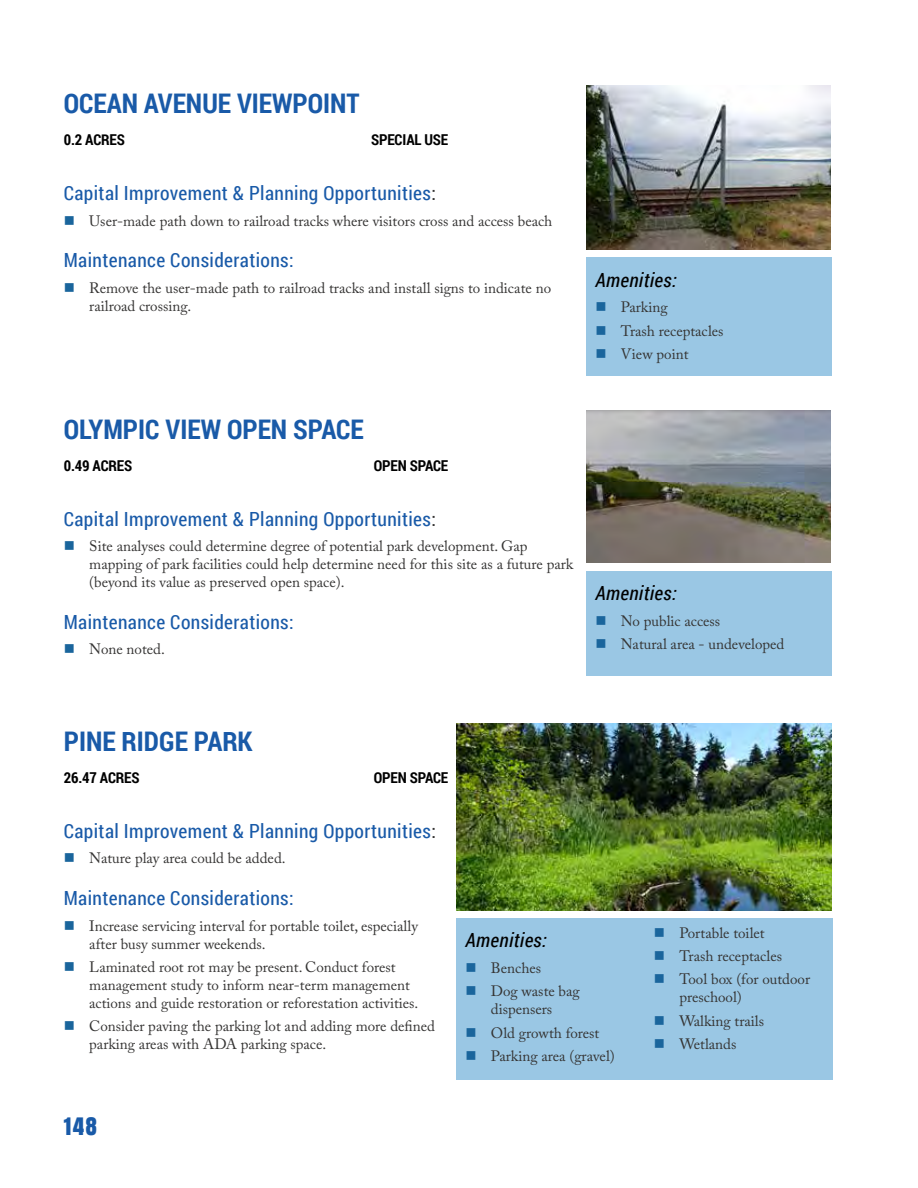
<style>
.page{position:relative;width:918px;height:1188px;background:#fff}
.page>*{position:absolute;margin:0;border:0;box-sizing:border-box;transform-origin:0 0}
.t1{font:700 27px "Roboto Condensed";color:#195aa8}
.t2{font:22.5px "Anton";color:#195aa8}
.t3{font:19.5px "Roboto Condensed";letter-spacing:.02em;color:#195aa8}
.t4{font:italic 19.5px "Roboto Condensed";letter-spacing:.02em;color:#000}
.t5{font:15px/23.4px "Adobe Caslon Pro";color:#353433}
.t6{font:700 15px "Roboto Condensed";letter-spacing:-.01em;color:#000}
.s1{color:#353433}
</style>
<div class="page">
<div style="left:587px;top:258px;width:245px;height:118px;background:#9ac7e4"></div>
<img style="left:587px;top:85px;width:244px;height:165px">
<div style="left:587px;top:571px;width:245px;height:104px;background:#9ac7e4"></div>
<div style="left:457px;top:918px;width:376px;height:162px;background:#9ac7e4"></div>
<img style="left:457px;top:723px;width:375px;height:187px">
<img style="left:587px;top:410px;width:244px;height:152px">
<h1 class="t1" style="left:64px;top:85px;width:297px">OCEAN AVENUE VIEWPOINT</h1>
<p class="t6" style="left:64px;top:129px;width:63px">0.2 ACRES</p>
<p class="t6" style="left:371px;top:129px;width:79px">SPECIAL USE</p>
<h3 class="t3" style="left:64px;top:180px;width:374px">Capital Improvement &amp; Planning Opportunities<span class="s1">:</span></h3>
<p class="t5" style="left:89px;top:209px;width:465px">User-made path down to railroad tracks where visitors cross and access beach</p>
<h3 class="t3" style="left:64px;top:247px;width:231px">Maintenance Considerations:</h3>
<p class="t5" style="left:89px;top:279px;width:463px;line-height:18px">Remove the user-made path to railroad tracks and install signs to indicate no railroad crossing.</p>
<h3 class="t4" style="left:595px;top:266px;width:83px">Amenities:</h3>
<p class="t5" style="left:621px;top:296px;width:104px">Parking<br>Trash receptacles<br>View point</p>
<h1 class="t1" style="left:64px;top:410px;width:302px">OLYMPIC VIEW OPEN SPACE</h1>
<p class="t6" style="left:64px;top:455px;width:70px">0.49 ACRES</p>
<p class="t6" style="left:374px;top:455px;width:76px">OPEN SPACE</p>
<h3 class="t3" style="left:64px;top:505px;width:374px">Capital Improvement &amp; Planning Opportunities<span class="s1">:</span></h3>
<p class="t5" style="left:89px;top:537px;width:485px;line-height:18px">Site analyses could determine degree of potential park development. Gap mapping of park facilities could help determine need for this site as a future park (beyond its value as preserved open space).</p>
<h3 class="t3" style="left:64px;top:608px;width:231px">Maintenance Considerations:</h3>
<p class="t5" style="left:89px;top:638px;width:77px">None noted.</p>
<h3 class="t4" style="left:595px;top:579px;width:83px">Amenities:</h3>
<p class="t5" style="left:621px;top:609px;width:165px">No public access<br>Natural area - undeveloped</p>
<h1 class="t1" style="left:64px;top:722px;width:190px">PINE RIDGE PARK</h1>
<p class="t6" style="left:64px;top:767px;width:77px">26.47 ACRES</p>
<p class="t6" style="left:374px;top:767px;width:76px">OPEN SPACE</p>
<h3 class="t3" style="left:64px;top:817px;width:374px">Capital Improvement &amp; Planning Opportunities<span class="s1">:</span></h3>
<p class="t5" style="left:89px;top:847px;width:198px">Nature play area could be added.</p>
<h3 class="t3" style="left:64px;top:884px;width:231px">Maintenance Considerations:</h3>
<p class="t5" style="left:89px;top:916px;width:330px;line-height:18px">Increase servicing interval for portable toilet, especially after busy summer weekends.</p>
<p class="t5" style="left:89px;top:958px;width:331px;line-height:18px">Laminated root rot may be present. Conduct forest management study to inform near-term management actions and guide restoration or reforestation activities.</p>
<p class="t5" style="left:89px;top:1017px;width:347px;line-height:18px">Consider paving the parking lot and adding more defined parking areas with ADA parking space.</p>
<h3 class="t4" style="left:465px;top:926px;width:83px">Amenities:</h3>
<p class="t5" style="left:491px;top:956px;width:91px">Benches<br>Dog waste bag</p>
<p class="t5" style="left:491px;top:997px;width:125px">dispensers<br>Old growth forest<br>Parking area (gravel)</p>
<h2 class="t2" style="left:64px;top:1109px;width:35px">148</h2>
<p class="t5" style="left:679px;top:921px;width:132px">Portable toilet<br>Trash receptacles<br>Tool box (for outdoor</p>
<p class="t5" style="left:679px;top:985px;width:86px">preschool)<br>Walking trails<br>Wetlands</p>
</div>
